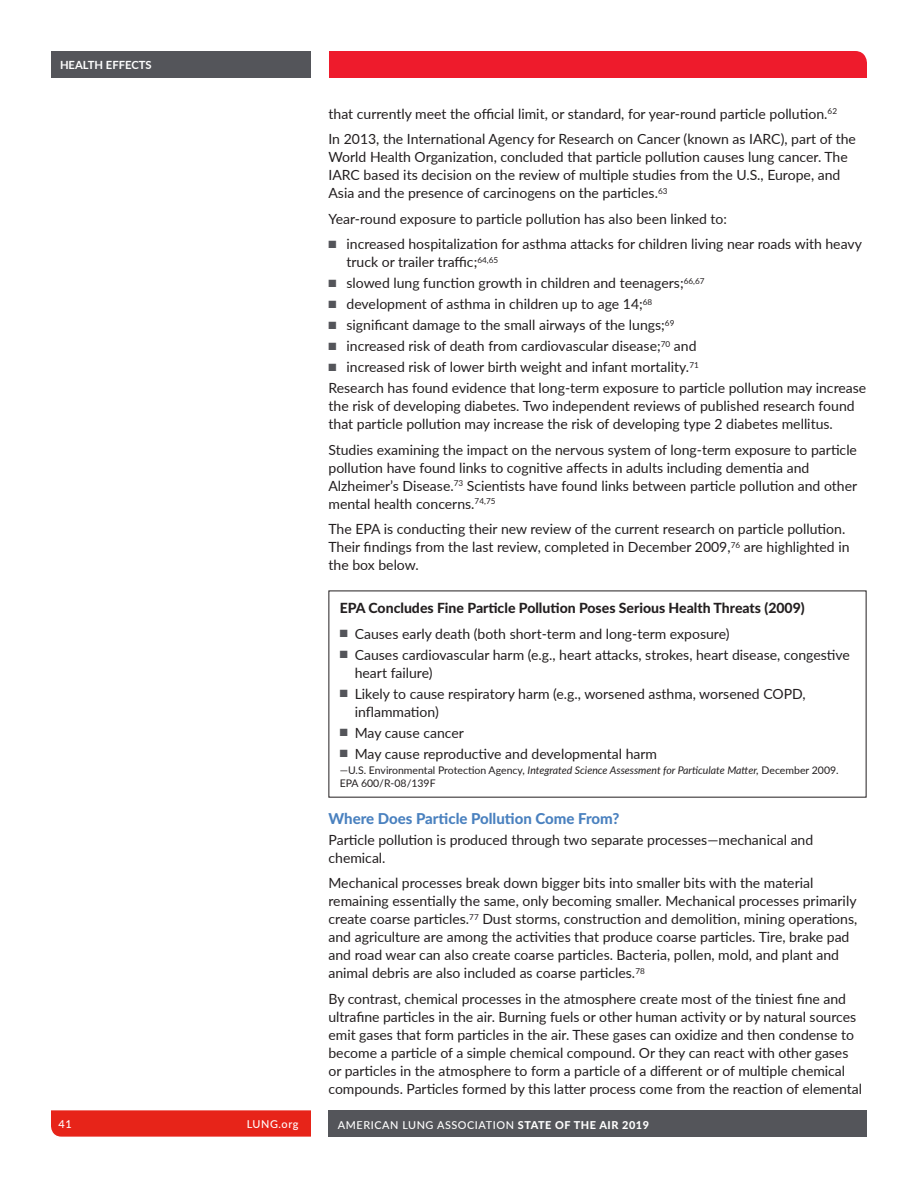
<style>
.page{position:relative;width:918px;height:1188px;background:#fff}
.page>*{position:absolute;margin:0;border:0;box-sizing:border-box;transform-origin:0 0}
.Front_Matter_Sub-hea{font:800 15px "Lato";color:#4a81bf}
.Front_Matter_Body{font:14.1px/18px "Lato";color:#231f20}
.Front_Matter_Body-2{font:800 14.1px "Lato";color:#231f20}
.t1{font:700 11.25px "Lato";color:#fff}
.t2{font:500 10.8px "Lato";letter-spacing:.05em;color:#fff}
.Front_Matter_Body-3{font:10.5px/12.6px "Lato";color:#231f20}
.s1{color:#54555a}
.s2{font-style:italic}
.s3{font-weight:800}
</style>
<div class="page">
<div style="left:329px;top:1110px;width:538px;height:27px;background:#54555a"></div>
<div style="left:329px;top:51px;width:538px;height:27px;background:#ee1b2c"></div>
<svg style="left:51px;top:1110px;width:260px;height:27px;background:#e72a20"></svg>
<div style="left:51px;top:51px;width:260px;height:27px;background:#54555a"></div>
<p class="t1" style="left:60px;top:57px;width:93px">HEALTH EFFECTS</p>
<p class="Front_Matter_Body" style="left:328px;top:104px;width:510px">that currently meet the official limit, or standard, for year-round particle pollution.<sup>62</sup></p>
<p class="Front_Matter_Body" style="left:328px;top:130px;width:529px">In 2013, the International Agency for Research on Cancer (known as IARC), part of the World Health Organization, concluded that particle pollution causes lung cancer. The IARC based its decision on the review of multiple studies from the U.S., Europe, and Asia and the presence of carcinogens on the particles.<sup>63</sup></p>
<p class="Front_Matter_Body" style="left:328px;top:209px;width:400px">Year-round exposure to particle pollution has also been linked to:</p>
<p class="Front_Matter_Body" style="left:346px;top:235px;width:517px;text-indent:-18px"><span class="s1">■</span> increased hospitalization for asthma attacks for children living near roads with heavy truck or trailer traffic;<sup>64,65</sup></p>
<p class="Front_Matter_Body" style="left:328px;top:274px;width:378px"><span class="s1">■</span> slowed lung function growth in children and teenagers;<sup>66,67</sup></p>
<p class="Front_Matter_Body" style="left:328px;top:295px;width:325px"><span class="s1">■</span> development of asthma in children up to age 14;<sup>68</sup></p>
<p class="Front_Matter_Body" style="left:328px;top:316px;width:347px"><span class="s1">■</span> significant damage to the small airways of the lungs;<sup>69</sup></p>
<p class="Front_Matter_Body" style="left:328px;top:337px;width:370px"><span class="s1">■</span> increased risk of death from cardiovascular disease;<sup>70</sup> and</p>
<p class="Front_Matter_Body" style="left:328px;top:358px;width:372px"><span class="s1">■</span> increased risk of lower birth weight and infant mortality.<sup>71</sup></p>
<p class="Front_Matter_Body" style="left:328px;top:379px;width:539px">Research has found evidence that long-term exposure to particle pollution may increase the risk of developing diabetes. Two independent reviews of published research found that particle pollution may increase the risk of developing type 2 diabetes mellitus.</p>
<p class="Front_Matter_Body" style="left:328px;top:440px;width:530px">Studies examining the impact on the nervous system of long-term exposure to particle pollution have found links to cognitive affects in adults including dementia and Alzheimer’s Disease.<sup>73</sup> Scientists have found links between particle pollution and other mental health concerns.<sup>74,75</sup></p>
<p class="Front_Matter_Body" style="left:328px;top:520px;width:523px">The EPA is conducting their new review of the current research on particle pollution.<br>Their findings from the last review, completed in December 2009,<sup>76</sup> are highlighted in the box below.</p>
<p class="Front_Matter_Body-2" style="left:340px;top:597px;width:467px">EPA Concludes Fine Particle Pollution Poses Serious Health Threats (2009)</p>
<p class="Front_Matter_Body" style="left:340px;top:624px;width:391px"><span class="s1">■</span> Causes early death (both short-term and long-term exposure)</p>
<p class="Front_Matter_Body" style="left:355px;top:645px;width:497px;text-indent:-15px"><span class="s1">■</span> Causes cardiovascular harm (e.g., heart attacks, strokes, heart disease, congestive heart failure)</p>
<p class="Front_Matter_Body" style="left:355px;top:684px;width:452px;text-indent:-15px"><span class="s1">■</span> Likely to cause respiratory harm (e.g., worsened asthma, worsened COPD, inflammation)</p>
<p class="Front_Matter_Body" style="left:340px;top:723px;width:126px"><span class="s1">■</span> May cause cancer</p>
<p class="Front_Matter_Body" style="left:340px;top:744px;width:319px"><span class="s1">■</span> May cause reproductive and developmental harm</p>
<p class="Front_Matter_Body-3" style="left:340px;top:764px;width:500px">—U.S. Environmental Protection Agency, <span class="s2">Integrated Science Assessment for Particulate Matter,</span> December 2009.<br>EPA 600/R-08/139F</p>
<p class="Front_Matter_Sub-hea" style="left:328px;top:807px;width:292px">Where Does Particle Pollution Come From?</p>
<p class="Front_Matter_Body" style="left:328px;top:830px;width:486px">Particle pollution is produced through two separate processes—mechanical and chemical.</p>
<p class="Front_Matter_Body" style="left:328px;top:874px;width:530px">Mechanical processes break down bigger bits into smaller bits with the material remaining essentially the same, only becoming smaller. Mechanical processes primarily create coarse particles.<sup>77</sup> Dust storms, construction and demolition, mining operations, and agriculture are among the activities that produce coarse particles. Tire, brake pad and road wear can also create coarse particles. Bacteria, pollen, mold, and plant and animal debris are also included as coarse particles.<sup>78</sup></p>
<p class="Front_Matter_Body" style="left:328px;top:989px;width:535px">By contrast, chemical processes in the atmosphere create most of the tiniest fine and ultrafine particles in the air. Burning fuels or other human activity or by natural sources emit gases that form particles in the air. These gases can oxidize and then condense to become a particle of a simple chemical compound. Or they can react with other gases or particles in the atmosphere to form a particle of a different or of multiple chemical compounds. Particles formed by this latter process come from the reaction of elemental</p>
<p class="t2" style="left:58px;top:1116px;width:15px">41</p>
<p class="t2" style="left:247px;top:1116px;width:53px">LUNG.org</p>
<p class="t2" style="left:338px;top:1117px;width:313px">AMERICAN LUNG ASSOCIATION <span class="s3">STATE OF THE AIR 2019</span></p>
</div>
